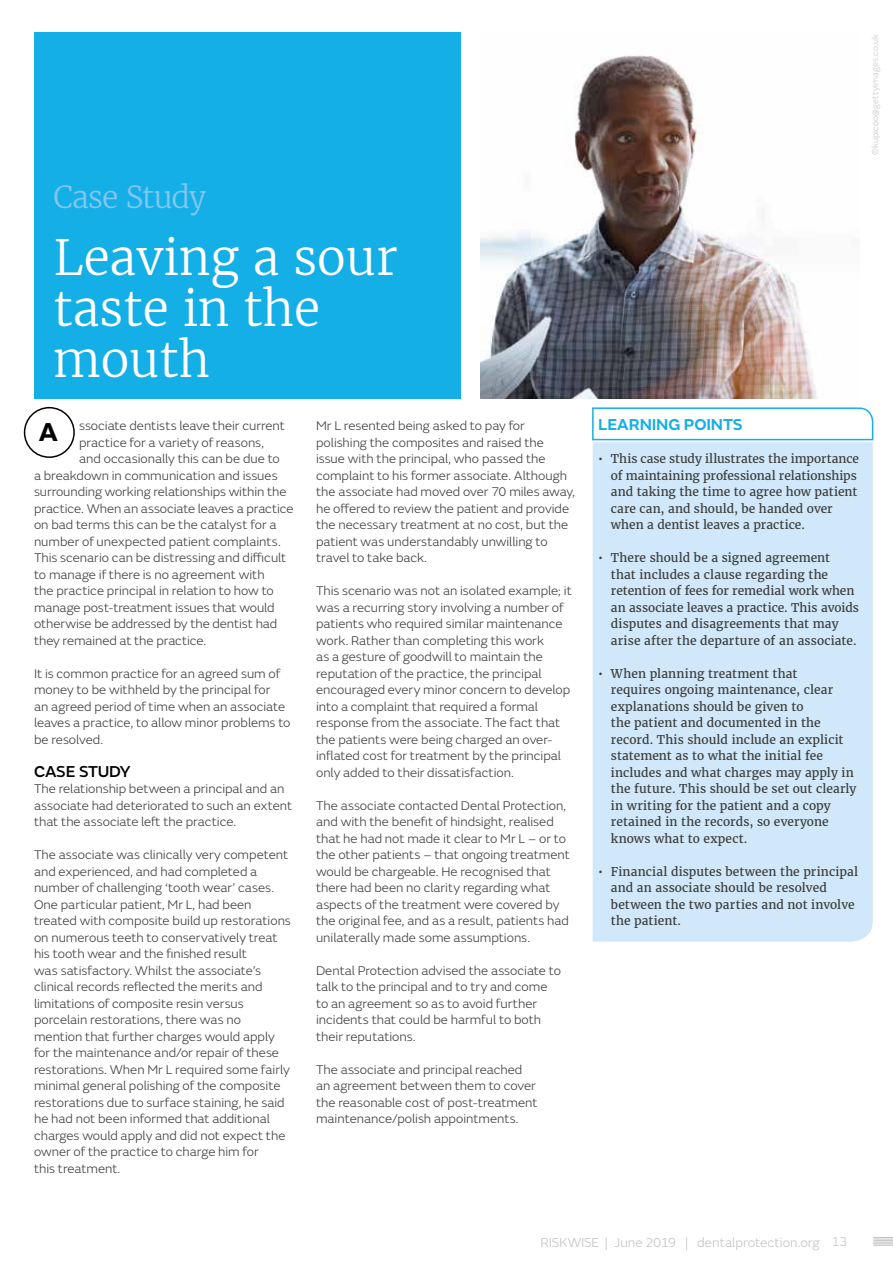
<style>
.page{position:relative;width:893px;height:1263px;background:#fff}
.page>*{position:absolute;margin:0;border:0;box-sizing:border-box;transform-origin:0 0}
.Heading{font:300 48px/51px "Merriweather";color:#fff}
.t1{font:300 30px "Merriweather";letter-spacing:-.03em;color:#84c7ef}
.Drop_cap{font:700 27px "FS Emeric";color:#000}
.Body{font:600 16.5px "FS Emeric";letter-spacing:-.01em;color:#14afe6}
.Body-2{font:500 16.5px "FS Emeric";letter-spacing:-.01em;color:#000}
.t2{font:300 13.5px "FS Emeric";letter-spacing:-.005em;color:#c5c2c2}
.Body-3{font:300 13.2px/16.5px "FS Emeric";color:#3c3c3b}
.t3{font:12px/16.5px "Merriweather";letter-spacing:.005em;color:#3c3c3b}
.Small_print{font:300 9px "FS Emeric";letter-spacing:.01em;color:#cac8c8}
.s1{color:#c5c2c2}
</style>
<div class="page">
<div style="left:34px;top:32px;width:427px;height:366px;background:#14afe6"></div>
<img style="left:480px;top:55px;width:337px;height:343px">
<svg style="left:873px;top:1237px;width:20px;height:9px"></svg>
<div style="left:593px;top:442px;width:280px;height:500px;background:#d0e8f9"></div>
<div style="left:24px;top:407px;width:51px;height:51px;border:2px solid #000;border-radius:50%"></div>
<svg style="left:592px;top:407px;width:282px;height:34px"></svg>
<p class="t1" style="left:53px;top:177px;width:154px">Case Study</p>
<p class="Heading" style="left:53px;top:232px;width:346px">Leaving a sour taste in the mouth</p>
<p class="Drop_cap" style="left:39px;top:410px;width:21px">A</p>
<p class="Body-3" style="left:79px;top:417px;width:207px">ssociate dentists leave their current</p>
<p class="Body-3" style="left:79px;top:433px;width:187px">practice for a variety of reasons,</p>
<p class="Body-3" style="left:79px;top:450px;width:202px">and occasionally this can be due to</p>
<p class="Body-3" style="left:34px;top:466px;width:245px">a breakdown in communication and issues</p>
<p class="Body-3" style="left:34px;top:483px;width:254px">surrounding working relationships within the</p>
<p class="Body-3" style="left:34px;top:499px;width:261px">practice. When an associate leaves a practice</p>
<p class="Body-3" style="left:34px;top:516px;width:244px">on bad terms this can be the catalyst for a</p>
<p class="Body-3" style="left:34px;top:532px;width:248px">number of unexpected patient complaints.</p>
<p class="Body-3" style="left:34px;top:549px;width:254px">This scenario can be distressing and difficult</p>
<p class="Body-3" style="left:34px;top:565px;width:232px">to manage if there is no agreement with</p>
<p class="Body-3" style="left:34px;top:582px;width:241px">the practice principal in relation to how to</p>
<p class="Body-3" style="left:34px;top:598px;width:242px">manage post-treatment issues that would</p>
<p class="Body-3" style="left:34px;top:615px;width:245px">otherwise be addressed by the dentist had</p>
<p class="Body-3" style="left:34px;top:631px;width:174px">they remained at the practice.</p>
<p class="Body-3" style="left:34px;top:664px;width:258px">It is common practice for an agreed sum of money to be withheld by the principal for<br>an agreed period of time when an associate leaves a practice, to allow minor problems to be resolved.</p>
<p class="Body-2" style="left:34px;top:759px;width:98px">CASE STUDY</p>
<p class="Body-3" style="left:34px;top:780px;width:260px">The relationship between a principal and an associate had deteriorated to such an extent that the associate left the practice.</p>
<p class="Body-3" style="left:34px;top:846px;width:258px">The associate was clinically very competent and experienced, and had completed a number of challenging ‘tooth wear’ cases.<br>One particular patient, Mr L, had been treated with composite build up restorations on numerous teeth to conservatively treat his tooth wear and the finished result<br>was satisfactory. Whilst the associate’s clinical records reflected the merits and limitations of composite resin versus porcelain restorations, there was no mention that further charges would apply for the maintenance and/or repair of these restorations. When Mr L required some fairly minimal general polishing of the composite restorations due to surface staining, he said he had not been informed that additional charges would apply and did not expect the owner of the practice to charge him for<br>this treatment.</p>
<p class="Body-3" style="left:316px;top:417px;width:261px">Mr L resented being asked to pay for polishing the composites and raised the issue with the principal, who passed the complaint to his former associate. Although the associate had moved over 70 miles away, he offered to review the patient and provide the necessary treatment at no cost, but the patient was understandably unwilling to travel to take back.</p>
<p class="Body-3" style="left:316px;top:582px;width:257px">This scenario was not an isolated example; it was a recurring story involving a number of patients who required similar maintenance work. Rather than completing this work<br>as a gesture of goodwill to maintain the reputation of the practice, the principal encouraged every minor concern to develop into a complaint that required a formal response from the associate. The fact that the patients were being charged an over&shy;inflated cost for treatment by the principal only added to their dissatisfaction.</p>
<p class="Body-3" style="left:316px;top:796px;width:255px">The associate contacted Dental Protection, and with the benefit of hindsight, realised that he had not made it clear to Mr L – or to the other patients – that ongoing treatment would be chargeable. He recognised that there had been no clarity regarding what aspects of the treatment were covered by the original fee, and as a result, patients had unilaterally made some assumptions.</p>
<p class="Body-3" style="left:316px;top:961px;width:246px">Dental Protection advised the associate to talk to the principal and to try and come to an agreement so as to avoid further incidents that could be harmful to both their reputations.</p>
<p class="Body-3" style="left:316px;top:1060px;width:223px">The associate and principal reached an agreement between them to cover the reasonable cost of post-treatment maintenance/polish appointments.</p>
<p class="Small_print" style="left:869px;top:155px;width:122px;rotate:-90deg"><span class="s1">©kupicoo@</span>gettyimages.co.uk</p>
<p class="Body" style="left:598px;top:412px;width:146px">LEARNING POINTS</p>
<p class="t3" style="left:611px;top:450px;width:250px;text-indent:-13px">• This case study illustrates the importance of maintaining professional relationships and taking the time to agree how patient care can, and should, be handed over when a dentist leaves a practice.</p>
<p class="t3" style="left:611px;top:549px;width:249px;text-indent:-13px">• There should be a signed agreement<br>that includes a clause regarding the retention of fees for remedial work when an associate leaves a practice. This avoids disputes and disagreements that may arise after the departure of an associate.</p>
<p class="t3" style="left:611px;top:665px;width:247px;text-indent:-13px">• When planning treatment that<br>requires ongoing maintenance, clear explanations should be given to<br>the patient and documented in the record. This should include an explicit statement as to what the initial fee includes and what charges may apply in the future. This should be set out clearly in writing for the patient and a copy retained in the records, so everyone knows what to expect.</p>
<p class="t3" style="left:611px;top:863px;width:249px;text-indent:-13px">• Financial disputes between the principal and an associate should be resolved between the two parties and not involve the patient.</p>
<p class="t2" style="left:540px;top:1233px;width:308px">RISKWISE | June 2019 | dentalprotection.org 13</p>
</div>
